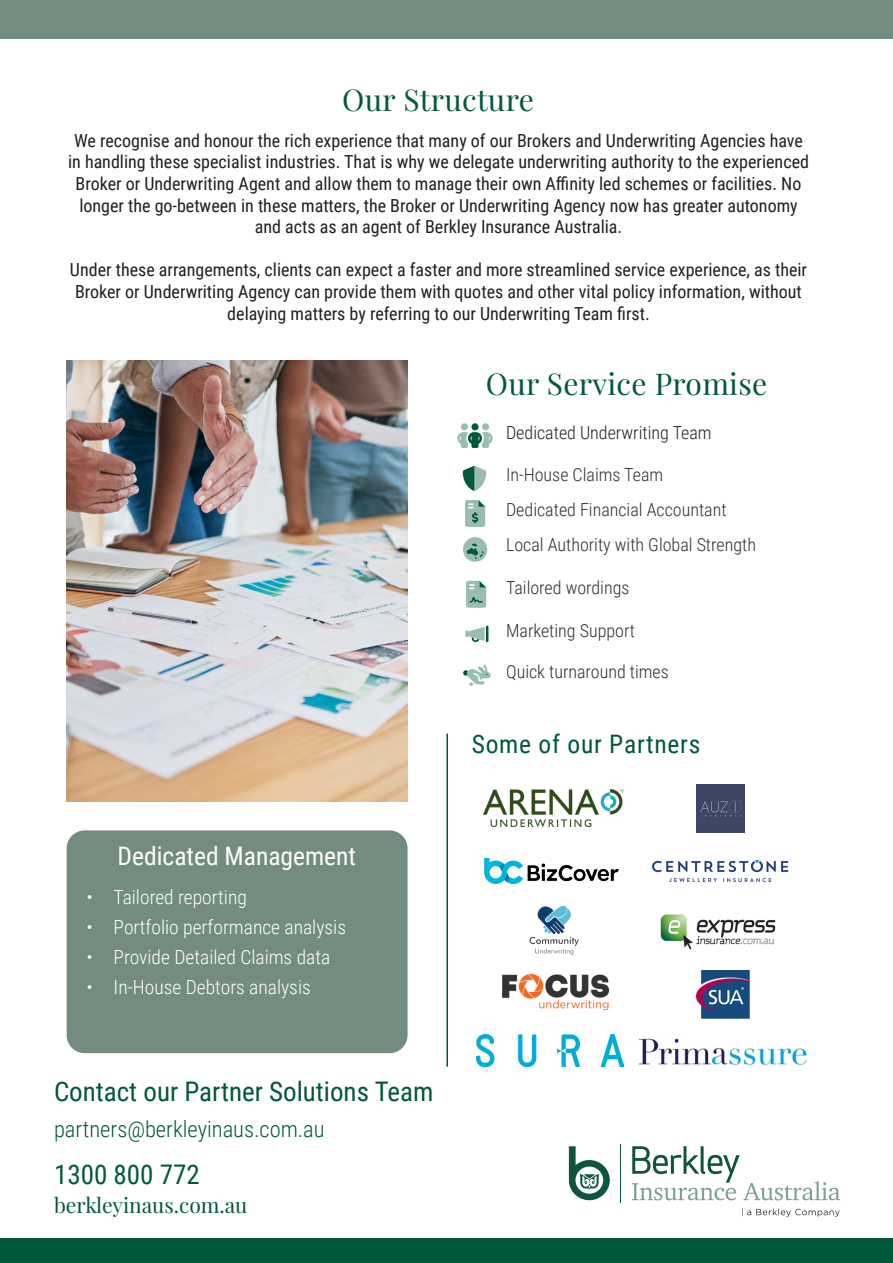
<style>
.page{position:relative;width:893px;height:1263px;background:#fff}
.page>*{position:absolute;margin:0;border:0;box-sizing:border-box;transform-origin:0 0}
.Center{font:30px "Playfair Display";letter-spacing:.01em;color:#00583d}
.t1{font:27px "Roboto Condensed";color:#00583d}
.t2{font:25.5px "Roboto Condensed";color:#fff}
.Left_Justify{font:25.5px "Roboto Condensed";letter-spacing:.03em;color:#00583d}
.t3{font:300 22.5px "Roboto Condensed";color:#00583d}
.t4{font:21px "Playfair Display";color:#00583d}
.t5{font:300 19.5px "Roboto Condensed";color:#fff}
.Left_Justify-2{font:18px/21.6px "Roboto Condensed";color:#231f20;text-align:center}
.t6{font:300 18px "Roboto Condensed";color:#312f30}
.t7{font:300 18px "Roboto Condensed";color:#231f20}
</style>
<div class="page">
<div style="left:67px;top:830px;width:341px;height:223px;background:#738c7f;border-radius:18px"></div>
<img style="left:67px;top:360px;width:340px;height:441px">
<hr style="left:446px;top:733px;width:2px;height:334px;background:#00583d">
<div style="left:0;top:0;width:893px;height:39px;background:#738c7f"></div>
<div style="left:0;top:1238px;width:893px;height:25px;background:#00583d"></div>
<img style="left:484px;top:790px;width:140px;height:36px">
<img style="left:696px;top:784px;width:48px;height:48px">
<img style="left:652px;top:860px;width:137px;height:23px">
<img style="left:529px;top:907px;width:49px;height:47px">
<img style="left:660px;top:914px;width:116px;height:36px">
<img style="left:502px;top:974px;width:108px;height:37px">
<img style="left:484px;top:858px;width:135px;height:26px">
<img style="left:638px;top:1038px;width:169px;height:28px">
<img style="left:696px;top:970px;width:53px;height:48px">
<img style="left:476px;top:1035px;width:148px;height:32px">
<svg style="left:463px;top:537px;width:24px;height:25px"></svg>
<svg style="left:466px;top:581px;width:20px;height:27px"></svg>
<svg style="left:463px;top:466px;width:23px;height:25px"></svg>
<svg style="left:457px;top:423px;width:36px;height:25px"></svg>
<svg style="left:465px;top:626px;width:23px;height:16px"></svg>
<svg style="left:463px;top:664px;width:28px;height:22px"></svg>
<svg style="left:465px;top:500px;width:20px;height:27px"></svg>
<svg style="left:569px;top:1146px;width:41px;height:55px"></svg>
<svg style="left:742px;top:1208px;width:98px;height:9px"></svg>
<hr style="left:620px;top:1144px;width:1px;height:59px;background:#0d5540">
<svg style="left:632px;top:1146px;width:208px;height:54px"></svg>
<p class="Center" style="left:342px;top:76px;width:193px">Our Structure</p>
<p class="Left_Justify-2" style="left:68px;top:129px;width:742px">We recognise and honour the rich experience that many of our Brokers and Underwriting Agencies have in handling these specialist industries. That is why we delegate underwriting authority to the experienced Broker or Underwriting Agent and allow them to manage their own Affinity led schemes or facilities. No longer the go-between in these matters, the Broker or Underwriting Agency now has greater autonomy and acts as an agent of Berkley Insurance Australia.</p>
<p class="Left_Justify-2" style="left:70px;top:259px;width:739px">Under these arrangements, clients can expect a faster and more streamlined service experience, as their<br>Broker or Underwriting Agency can provide them with quotes and other vital policy information, without delaying matters by referring to our Underwriting Team first.</p>
<p class="Center" style="left:486px;top:360px;width:283px">Our Service Promise</p>
<p class="t7" style="left:506px;top:420px;width:207px">Dedicated Underwriting Team</p>
<p class="t6" style="left:506px;top:462px;width:159px">In-House Claims Team</p>
<p class="t6" style="left:506px;top:497px;width:222px">Dedicated Financial Accountant</p>
<p class="t6" style="left:506px;top:532px;width:251px">Local Authority with Global Strength</p>
<p class="t6" style="left:506px;top:575px;width:125px">Tailored wordings</p>
<p class="t6" style="left:506px;top:618px;width:131px">Marketing Support</p>
<p class="t6" style="left:506px;top:659px;width:164px">Quick turnaround times</p>
<p class="t2" style="left:118px;top:838px;width:240px">Dedicated Management</p>
<p class="t5" style="left:87px;top:883px;width:162px">• Tailored reporting</p>
<p class="t5" style="left:87px;top:913px;width:261px">• Portfolio performance analysis</p>
<p class="t5" style="left:87px;top:943px;width:245px">• Provide Detailed Claims data</p>
<p class="t5" style="left:87px;top:973px;width:226px">• In-House Debtors analysis</p>
<p class="t1" style="left:54px;top:1072px;width:381px">Contact our Partner Solutions Team</p>
<p class="t3" style="left:54px;top:1113px;width:272px">partners@berkleyinaus.com.au</p>
<p class="t1" style="left:54px;top:1156px;width:147px">1300 800 772</p>
<p class="t4" style="left:54px;top:1189px;width:195px">berkleyinaus.com.au</p>
<p class="Left_Justify" style="left:472px;top:726px;width:230px">Some of our Partners</p>
</div>
